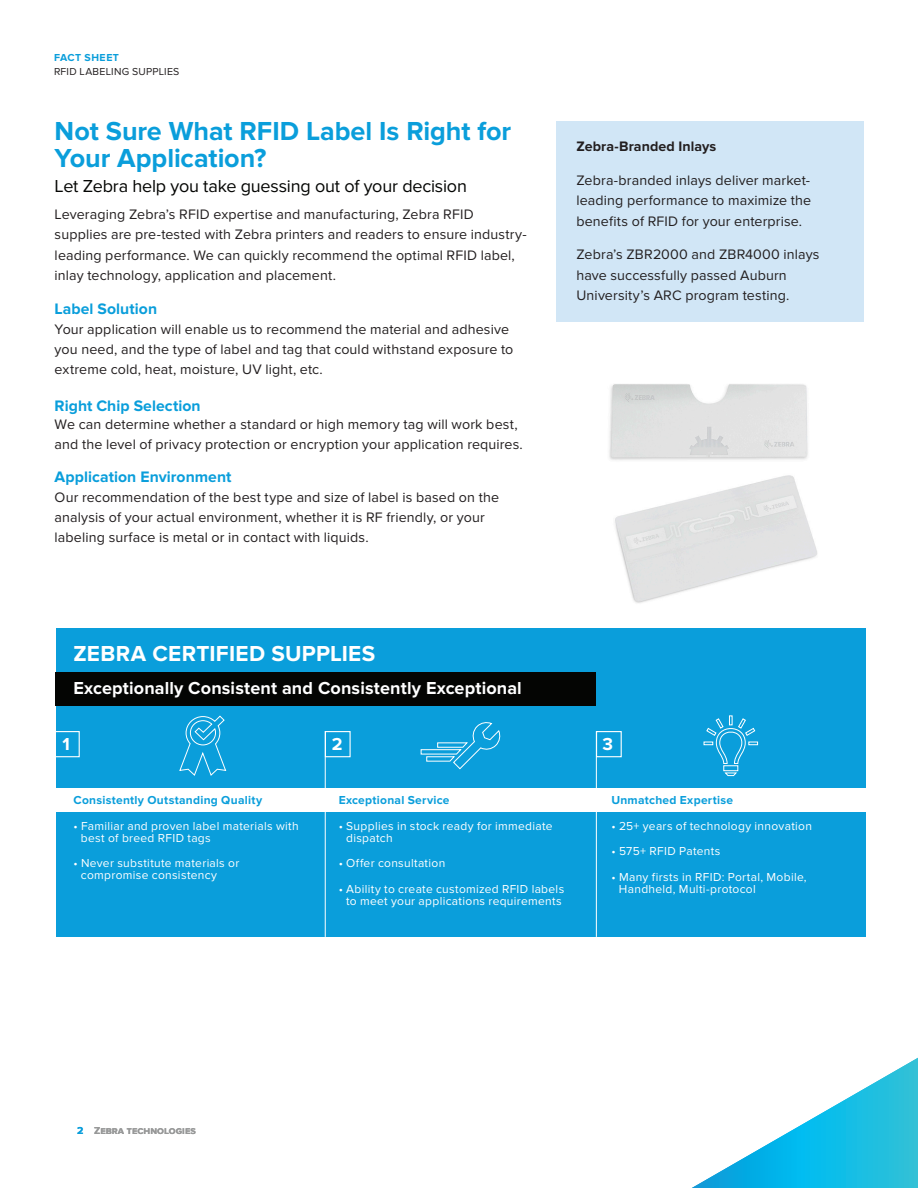
<style>
.page{position:relative;width:918px;height:1188px;background:#fff}
.page>*{position:absolute;margin:0;border:0;box-sizing:border-box;transform-origin:0 0}
.t1{font:700 27px/27px "Proxima Nova";color:#0a9edb}
.t2{font:700 22.5px "Proxima Nova";letter-spacing:.015em;color:#fff}
.t3{font:700 18px "Proxima Nova";letter-spacing:.01em;color:#fff}
.t4{font:18px "Proxima Nova";letter-spacing:-.01em;color:#040503}
.t5{font:700 15.75px "Proxima Nova";letter-spacing:.005em;color:#0a9edb}
.t6{font:14.25px/20.2px "Proxima Nova";letter-spacing:.01em;color:#231f20}
.t7{font:700 14.25px "Proxima Nova";letter-spacing:.01em;color:#231f20}
.t8{font:12px/12px "Proxima Nova";letter-spacing:.025em;color:#fff}
.t9{font:700 12px "Proxima Nova";letter-spacing:.025em;color:#0a9edb}
.t10{font:10.5px "Proxima Nova";letter-spacing:.025em;color:#231f20}
.t11{font:700 10.5px "Proxima Nova";color:#989999}
.t12{font:700 10.5px "Proxima Nova";letter-spacing:.05em;color:#0a9edb}
.s1{color:#0a9edb}
</style>
<div class="page">
<div style="left:556px;top:122px;width:308px;height:200px;background:#d1e6f6"></div>
<div style="left:56px;top:628px;width:810px;height:309px;background:#0a9edb"></div>
<div style="left:56px;top:788px;width:810px;height:23px;background:#fff"></div>
<div style="left:56px;top:673px;width:540px;height:33px;background:#040503"></div>
<div style="left:325px;top:731px;width:26px;height:26px;border:1px solid #fff"></div>
<hr style="left:325px;top:731px;width:1px;height:206px;background:#fff">
<div style="left:596px;top:731px;width:26px;height:26px;border:1px solid #fff"></div>
<hr style="left:596px;top:731px;width:1px;height:206px;background:#fff">
<div style="left:54px;top:731px;width:26px;height:26px;border:1px solid #fff"></div>
<svg style="left:179px;top:715px;width:48px;height:61px"></svg>
<svg style="left:420px;top:722px;width:81px;height:48px"></svg>
<svg style="left:703px;top:715px;width:56px;height:62px"></svg>
<img style="left:609px;top:384px;width:199px;height:76px">
<img style="left:615px;top:475px;width:203px;height:128px">
<svg style="left:692px;top:1057px;width:226px;height:131px"></svg>
<p class="t12" style="left:54px;top:51px;width:67px">FACT SHEET</p>
<p class="t10" style="left:54px;top:66px;width:127px">RFID LABELING SUPPLIES</p>
<h1 class="t1" style="left:55px;top:118px;width:458px">Not Sure What RFID Label Is Right for<br>Your Application?</h1>
<p class="t4" style="left:55px;top:176px;width:414px">Let Zebra help you take guessing out of your decision</p>
<p class="t6" style="left:55px;top:205px;width:474px">Leveraging Zebra’s RFID expertise and manufacturing, Zebra RFID supplies are pre-tested with Zebra printers and readers to ensure industry&shy;leading performance. We can quickly recommend the optimal RFID label, inlay technology, application and placement.</p>
<p class="t5" style="left:55px;top:299px;width:104px">Label Solution</p>
<p class="t6" style="left:55px;top:320px;width:460px">Your application will enable us to recommend the material and adhesive you need, and the type of label and tag that could withstand exposure to extreme cold, heat, moisture, UV light, etc.</p>
<p class="t5" style="left:55px;top:397px;width:148px">Right Chip Selection</p>
<p class="t6" style="left:55px;top:415px;width:470px">We can determine whether a standard or high memory tag will work best, and the level of privacy protection or encryption your application requires.</p>
<p class="t5" style="left:55px;top:467px;width:178px">Application Environment</p>
<p class="t6" style="left:55px;top:488px;width:446px">Our recommendation of the best type and size of label is based on the analysis of your actual environment, whether it is RF friendly, or your labeling surface is metal or in contact with liquids.</p>
<h2 class="t2" style="left:73px;top:641px;width:303px">ZEBRA CERTIFIED SUPPLIES</h2>
<p class="t3" style="left:73px;top:678px;width:450px">Exceptionally Consistent and Consistently Exceptional</p>
<p class="t7" style="left:576px;top:138px;width:141px">Zebra-Branded Inlays</p>
<p class="t6" style="left:576px;top:171px;width:236px;text-align:justify">Zebra-branded inlays deliver market&shy;leading performance to maximize the benefits of RFID for your enterprise.</p>
<p class="t6" style="left:576px;top:245px;width:245px">Zebra’s ZBR2000 and ZBR4000 inlays have successfully passed Auburn<br>University’s ARC program testing.</p>
<p class="t3" style="left:62px;top:733px;width:9px">1</p>
<p class="t3" style="left:332px;top:733px;width:12px">2</p>
<p class="t3" style="left:602px;top:733px;width:12px">3</p>
<p class="t9" style="left:73px;top:794px;width:190px">Consistently Outstanding Quality</p>
<p class="t8" style="left:81px;top:820px;width:219px;text-indent:-8px">• Familiar and proven label materials with best of breed RFID tags</p>
<p class="t8" style="left:81px;top:858px;width:160px;text-indent:-8px">• Never substitute materials or compromise consistency</p>
<p class="t9" style="left:339px;top:794px;width:112px">Exceptional Service</p>
<p class="t8" style="left:346px;top:820px;width:208px;text-indent:-8px">• Supplies in stock ready for immediate dispatch</p>
<p class="t8" style="left:339px;top:858px;width:108px">• Offer consultation</p>
<p class="t8" style="left:339px;top:883px;width:227px;text-align:center">• Ability to create customized RFID labels to meet your applications requirements</p>
<p class="t9" style="left:611px;top:794px;width:123px">Unmatched Expertise</p>
<p class="t8" style="left:611px;top:820px;width:202px">• 25+ years of technology innovation</p>
<p class="t8" style="left:611px;top:846px;width:111px">• 575+ RFID Patents</p>
<p class="t8" style="left:619px;top:871px;width:189px;text-indent:-8px">• Many firsts in RFID: Portal, Mobile,<br>Handheld, Multi-protocol</p>
<p class="t11" style="left:77px;top:1124px;width:120px"><span class="s1">2</span> Zebra technologies</p>
</div>
